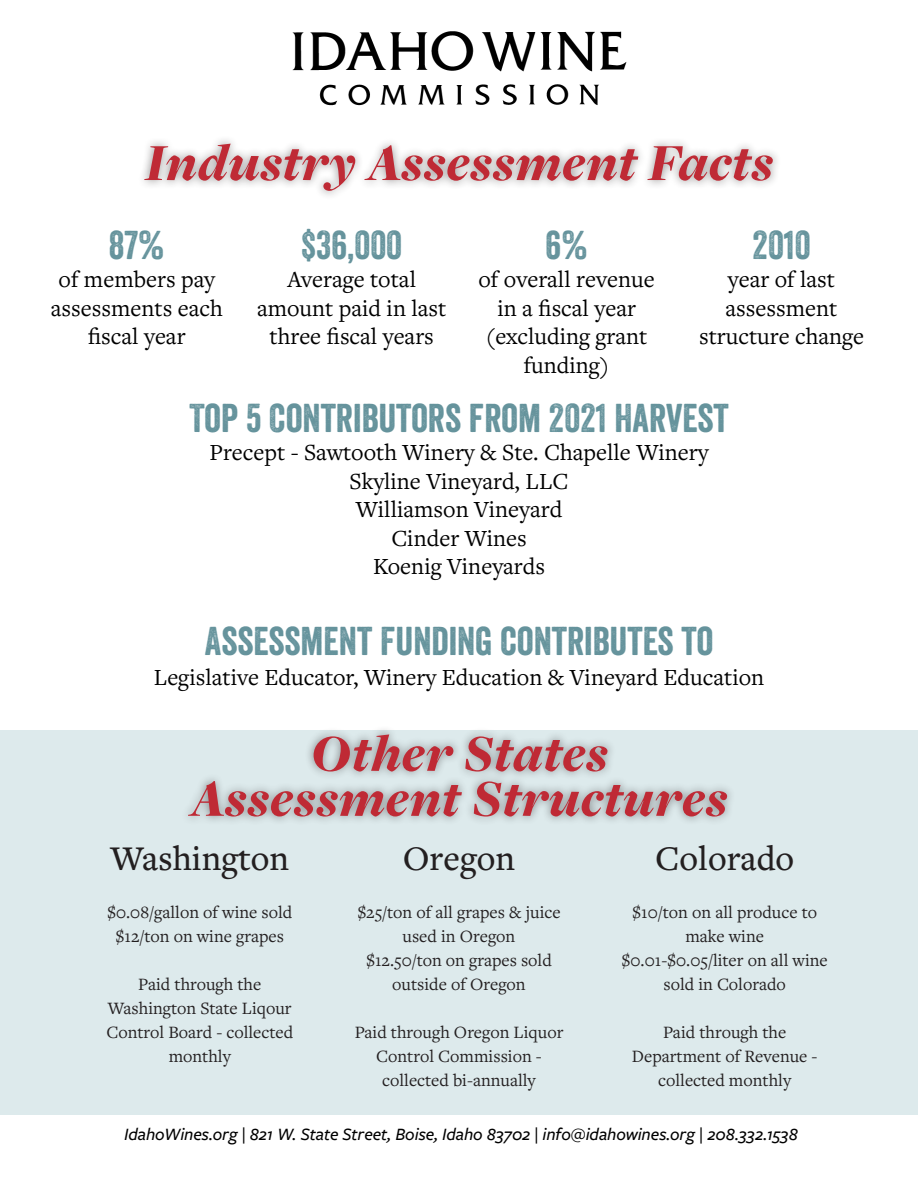
<style>
.page{position:relative;width:918px;height:1188px;background:#fff}
.page>*{position:absolute;margin:0;border:0;box-sizing:border-box;transform-origin:0 0}
.t1{font:italic 900 54px "Freight Disp Pro";letter-spacing:.02em;color:#bf2a35}
.t2{font:39px "Veneer";color:#65939c}
.t3{font:500 36px "Freight Text Pro";color:#231f20}
.t4{font:24px/28.5px "Freight Text Pro";color:#000;text-align:center}
.t5{font:18px/24px "Freight Text Pro";color:#231f20;text-align:center}
.t6{font:italic 500 18px "Freight Sans Pro";letter-spacing:-.005em;color:#000}
</style>
<div class="page">
<div style="left:136px;top:135px;width:646px;height:65px;background:#231f20;opacity:.5"></div>
<div style="left:0;top:730px;width:918px;height:385px;background:#ddeaec"></div>
<div style="left:179px;top:725px;width:557px;height:101px;background:#231f20;opacity:.5"></div>
<img style="left:292px;top:31px;width:335px;height:75px">
<p class="t1" style="left:145px;top:127px;width:630px">Industry Assessment Facts</p>
<p class="t2" style="left:109px;top:221px;width:57px">87%</p>
<p class="t4" style="left:51px;top:265px;width:174px">of members pay assessments each fiscal year</p>
<p class="t2" style="left:301px;top:221px;width:103px">$36,000</p>
<p class="t4" style="left:257px;top:265px;width:191px">Average total amount paid in last three fiscal years</p>
<p class="t2" style="left:546px;top:221px;width:44px">6%</p>
<p class="t4" style="left:478px;top:265px;width:178px">of overall revenue in a fiscal year (excluding grant funding)</p>
<p class="t2" style="left:752px;top:221px;width:60px">2010</p>
<p class="t4" style="left:699px;top:265px;width:167px">year of last assessment structure change</p>
<p class="t2" style="left:189px;top:394px;width:541px">TOP 5 CONTRIBUTORS FROM 2021 HARVEST</p>
<p class="t4" style="left:210px;top:438px;width:500px">Precept - Sawtooth Winery &amp; Ste. Chapelle Winery</p>
<p class="t4" style="left:350px;top:466px;width:220px">Skyline Vineyard, LLC</p>
<p class="t4" style="left:356px;top:495px;width:208px">Williamson Vineyard</p>
<p class="t4" style="left:391px;top:523px;width:137px">Cinder Wines</p>
<p class="t4" style="left:373px;top:552px;width:173px">Koenig Vineyards</p>
<p class="t2" style="left:205px;top:617px;width:510px">ASSESSMENT FUNDING CONTRIBUTES TO</p>
<p class="t4" style="left:154px;top:662px;width:612px">Legislative Educator, Winery Education &amp; Vineyard Education</p>
<p class="t1" style="left:311px;top:717px;width:299px">Other States</p>
<p class="t1" style="left:191px;top:762px;width:538px">Assessment Structures</p>
<p class="t3" style="left:111px;top:834px;width:180px">Washington</p>
<p class="t5" style="left:107px;top:899px;width:187px">$0.08/gallon of wine sold</p>
<p class="t5" style="left:116px;top:923px;width:170px">$12/ton on wine grapes</p>
<p class="t5" style="left:106px;top:971px;width:188px">Paid through the<br>Washington State Liqour<br>Control Board - collected monthly</p>
<p class="t3" style="left:655px;top:834px;width:141px">Colorado</p>
<p class="t5" style="left:632px;top:899px;width:186px">$10/ton on all produce to make wine</p>
<p class="t5" style="left:622px;top:947px;width:208px">$0.01-$0.05/liter on all wine sold in Colorado</p>
<p class="t5" style="left:632px;top:1019px;width:187px">Paid through the<br>Department of Revenue - collected monthly</p>
<p class="t6" style="left:124px;top:1122px;width:675px">IdahoWines.org | 821 W. State Street, Boise, Idaho 83702 | info@idahowines.org | 208.332.1538</p>
<p class="t3" style="left:403px;top:834px;width:114px">Oregon</p>
<p class="t5" style="left:357px;top:899px;width:205px">$25/ton of all grapes &amp; juice used in Oregon</p>
<p class="t5" style="left:366px;top:947px;width:187px">$12.50/ton on grapes sold outside of Oregon</p>
<p class="t5" style="left:355px;top:1019px;width:210px">Paid through Oregon Liquor<br>Control Commission - collected bi-annually</p>
</div>
